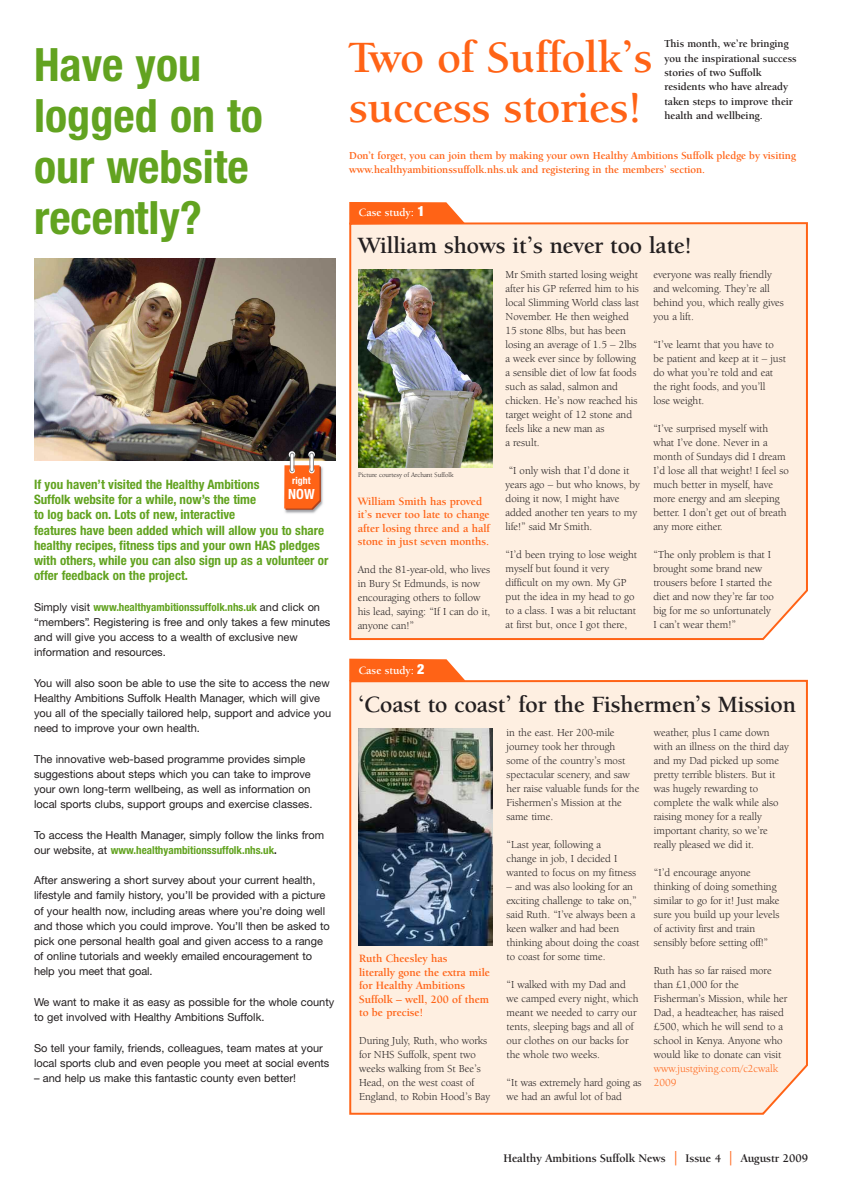
<style>
.page{position:relative;width:842px;height:1191px;background:#fff}
.page>*{position:absolute;margin:0;border:0;box-sizing:border-box;transform-origin:0 0}
.t1{font:700 condensed 46px/51px "Helvetica Neue";color:#62a320}
.t2{font:700 46px/49px "Berkeley Oldstyle IT Cby BT";color:#ff6316}
.t3{font:700 24px "Berkeley Oldstyle IT Cby BT";color:#231f20}
.t4{font:700 condensed 14px "Helvetica Neue";color:#fff}
.t5{font:700 condensed 13px/15.2px "Helvetica Neue";color:#62a320}
.t6{font:700 12px "Berkeley Oldstyle IT Cby BT";color:#231f20}
.t7{font:700 11.5px/13.5px "Berkeley Oldstyle IT Cby BT";color:#ff6316}
.t8{font:700 11.5px "Berkeley Oldstyle IT Cby BT";color:#fff}
.t9{font:11px/14px "Berkeley Oldstyle IT Cby BT";color:#231f20}
.t10{font:11px/15.2px "Helvetica Neue";color:#231f20}
.t11{font:700 11px/14px "Berkeley Oldstyle IT Cby BT";color:#ff6316}
.t12{font:700 11px/14.3px "Berkeley Oldstyle IT Cby BT";color:#231f20}
.t13{font:11px/14px "Berkeley Oldstyle IT Cby BT";color:#ff6316}
.t14{font:700 condensed 9.8px "Helvetica Neue";color:#fff}
.t15{font:7px "Berkeley Oldstyle IT Cby BT";color:#231f20}
.s1{font-family:"Helvetica Neue";font-weight:900;font-stretch:condensed;font-size:14px}
.s2{font-weight:700;font-stretch:condensed;color:#62a320}
.s3{font-weight:700;font-stretch:condensed}
.s4{font-size:14.4px;color:#ff6316}
</style>
<div class="page">
<div style="left:349px;top:222px;width:459px;height:418px;background:#feefe1"></div>
<img style="left:34px;top:258px;width:301px;height:202px">
<img style="left:358px;top:269px;width:135px;height:199px">
<svg style="left:349px;top:202px;width:116px;height:22px;background:#ff702a"></svg>
<div style="left:349px;top:680px;width:459px;height:434px;background:#feefe1"></div>
<img style="left:358px;top:728px;width:135px;height:217px">
<svg style="left:349px;top:658px;width:116px;height:23px;background:#ff7531"></svg>
<img style="left:284px;top:466px;width:39px;height:48px">
<svg style="left:284px;top:453px;width:37px;height:57px;background:#e3743d"></svg>
<p class="t12" style="left:664px;top:38px;width:134px">This month, we’re bringing you the inspirational success stories of two Suffolk residents who have already taken steps to improve their health and wellbeing.</p>
<h1 class="t1" style="left:34px;top:38px;width:230px">Have you logged on to our website recently?</h1>
<h1 class="t2" style="left:349px;top:37px;width:305px">Two of Suffolk’s success stories!</h1>
<p class="t11" style="left:349px;top:149px;width:448px">Don’t forget, you can join them by making your own Healthy Ambitions Suffolk pledge by visiting www.healthyambitionssuffolk.nhs.uk and registering in the members’ section.</p>
<p class="t8" style="left:359px;top:208px;width:67px">Case study: <span class="s1">1</span></p>
<h2 class="t3" style="left:358px;top:236px;width:335px">William shows it’s never too late!</h2>
<p class="t14" style="left:292px;top:475px;width:20px">right</p>
<p class="t4" style="left:288px;top:486px;width:28px">NOW</p>
<p class="t5" style="left:34px;top:476px;width:296px">If you haven’t visited the Healthy Ambitions<br>Suffolk website for a while, now’s the time<br>to log back on. Lots of new, interactive<br>features have been added which will allow you to share healthy recipes, fitness tips and your own HAS pledges with others, while you can also sign up as a volunteer or offer feedback on the project.</p>
<p class="t10" style="left:34px;top:599px;width:298px">Simply visit <span class="s2">www.healthyambitionssuffolk.nhs.uk</span> and click on “members”. Registering is free and only takes a few minutes and will give you access to a wealth of exclusive new information and resources.</p>
<p class="t10" style="left:34px;top:675px;width:299px">You will also soon be able to use the site to access the new Healthy Ambitions Suffolk Health Manager, which will give you all of the specially tailored help, support and advice you need to improve your own health.</p>
<p class="t10" style="left:34px;top:751px;width:280px">The innovative web-based programme provides simple suggestions about steps which you can take to improve your own long-term wellbeing, as well as information on local sports clubs, support groups and exercise classes.</p>
<p class="t10" style="left:34px;top:827px;width:292px">To access the Health Manager, simply follow the links from our website, at <span class="s2">www.healthyambitionssuffolk.nhs.uk</span><span class="s3">.</span></p>
<p class="t10" style="left:34px;top:872px;width:297px">After answering a short survey about your current health, lifestyle and family history, you’ll be provided with a picture of your health now, including areas where you’re doing well and those which you could improve. You’ll then be asked to pick one personal health goal and given access to a range of online tutorials and weekly emailed encouragement to help you meet that goal.</p>
<p class="t10" style="left:34px;top:994px;width:302px">We want to make it as easy as possible for the whole county to get involved with Healthy Ambitions Suffolk.</p>
<p class="t10" style="left:34px;top:1039px;width:297px">So tell your family, friends, colleagues, team mates at your local sports club and even people you meet at social events</p>
<p class="t10" style="left:34px;top:1070px;width:263px">– and help us make this fantastic county even better!</p>
<p class="t15" style="left:358px;top:472px;width:97px">Picture courtesy of Archant Suffolk</p>
<p class="t7" style="left:358px;top:495px;width:134px">William Smith has proved it’s never too late to change after losing three and a half stone in just seven months.</p>
<p class="t9" style="left:358px;top:563px;width:134px">And the 81-year-old, who lives in Bury St Edmunds, is now encouraging others to follow his lead, saying: “If I can do it, anyone can!”</p>
<p class="t8" style="left:359px;top:666px;width:67px">Case study: <span class="s1">2</span></p>
<p class="t9" style="left:506px;top:268px;width:135px">Mr Smith started losing weight after his GP referred him to his local Slimming World class last<br>November. He then weighed<br>15 stone 8lbs, but has been losing an average of 1.5 – 2lbs a week ever since by following a sensible diet of low fat foods such as salad, salmon and chicken. He’s now reached his target weight of 12 stone and feels like a new man as<br>a result.</p>
<p class="t9" style="left:506px;top:464px;width:136px">“I only wish that I’d done it years ago – but who knows, by doing it now, I might have added another ten years to my life!” said Mr Smith.</p>
<p class="t9" style="left:506px;top:548px;width:133px">“I’d been trying to lose weight myself but found it very difficult on my own. My GP put the idea in my head to go to a class. I was a bit reluctant at first but, once I got there,</p>
<p class="t9" style="left:653px;top:268px;width:132px">everyone was really friendly and welcoming. They’re all behind you, which really gives you a lift.</p>
<p class="t9" style="left:653px;top:338px;width:134px">“I’ve learnt that you have to be patient and keep at it – just do what you’re told and eat the right foods, and you’ll<br>lose weight.</p>
<p class="t9" style="left:653px;top:422px;width:137px">“I’ve surprised myself with what I’ve done. Never in a month of Sundays did I dream<br>I’d lose all that weight! I feel so much better in myself, have more energy and am sleeping better. I don’t get out of breath any more either.</p>
<p class="t9" style="left:653px;top:548px;width:122px">“The only problem is that I brought some brand new trousers before I started the diet and now they’re far too big for me so unfortunately<br>I can’t wear them!”</p>
<h2 class="t3" style="left:358px;top:694px;width:439px">‘Coast to coast’ for the Fishermen’s Mission</h2>
<p class="t7" style="left:359px;top:953px;width:132px">Ruth Cheesley has<br>literally gone the extra mile for Healthy Ambitions<br>Suffolk – well, 200 of them to be precise!</p>
<p class="t9" style="left:359px;top:1034px;width:132px">During July, Ruth, who works for NHS Suffolk, spent two weeks walking from St Bee’s<br>Head, on the west coast of<br>England, to Robin Hood’s Bay</p>
<p class="t9" style="left:506px;top:726px;width:134px">in the east. Her 200-mile journey took her through some of the country’s most spectacular scenery, and saw her raise valuable funds for the<br>Fishermen’s Mission at the same time.</p>
<p class="t9" style="left:506px;top:838px;width:131px">“Last year, following a<br>change in job, I decided I wanted to focus on my fitness</p>
<p class="t9" style="left:506px;top:880px;width:134px">– and was also looking for an exciting challenge to take on,” said Ruth. “I’ve always been a keen walker and had been thinking about doing the coast to coast for some time.</p>
<p class="t9" style="left:506px;top:978px;width:133px">“I walked with my Dad and we camped every night, which meant we needed to carry our tents, sleeping bags and all of our clothes on our backs for the whole two weeks.</p>
<p class="t9" style="left:506px;top:1076px;width:137px">“It was extremely hard going as we had an awful lot of bad</p>
<p class="t9" style="left:654px;top:726px;width:136px">weather, plus I came down with an illness on the third day and my Dad picked up some pretty terrible blisters. But it was hugely rewarding to complete the walk while also raising money for a really important charity, so we’re really pleased we did it.</p>
<p class="t9" style="left:654px;top:866px;width:127px">“I’d encourage anyone thinking of doing something similar to go for it! Just make sure you build up your levels of activity first and train sensibly before setting off!”</p>
<p class="t9" style="left:654px;top:964px;width:135px">Ruth has so far raised more than £1,000 for the<br>Fisherman’s Mission, while her<br>Dad, a headteacher, has raised £500, which he will send to a school in Kenya. Anyone who would like to donate can visit</p>
<p class="t13" style="left:654px;top:1062px;width:126px">www.justgiving.com/c2cwalk<br>2009</p>
<p class="t6" style="left:503px;top:1153px;width:306px">Healthy Ambitions Suffolk News <span class="s4">|</span> Issue 4 <span class="s4">|</span> Augustr 2009</p>
</div>
